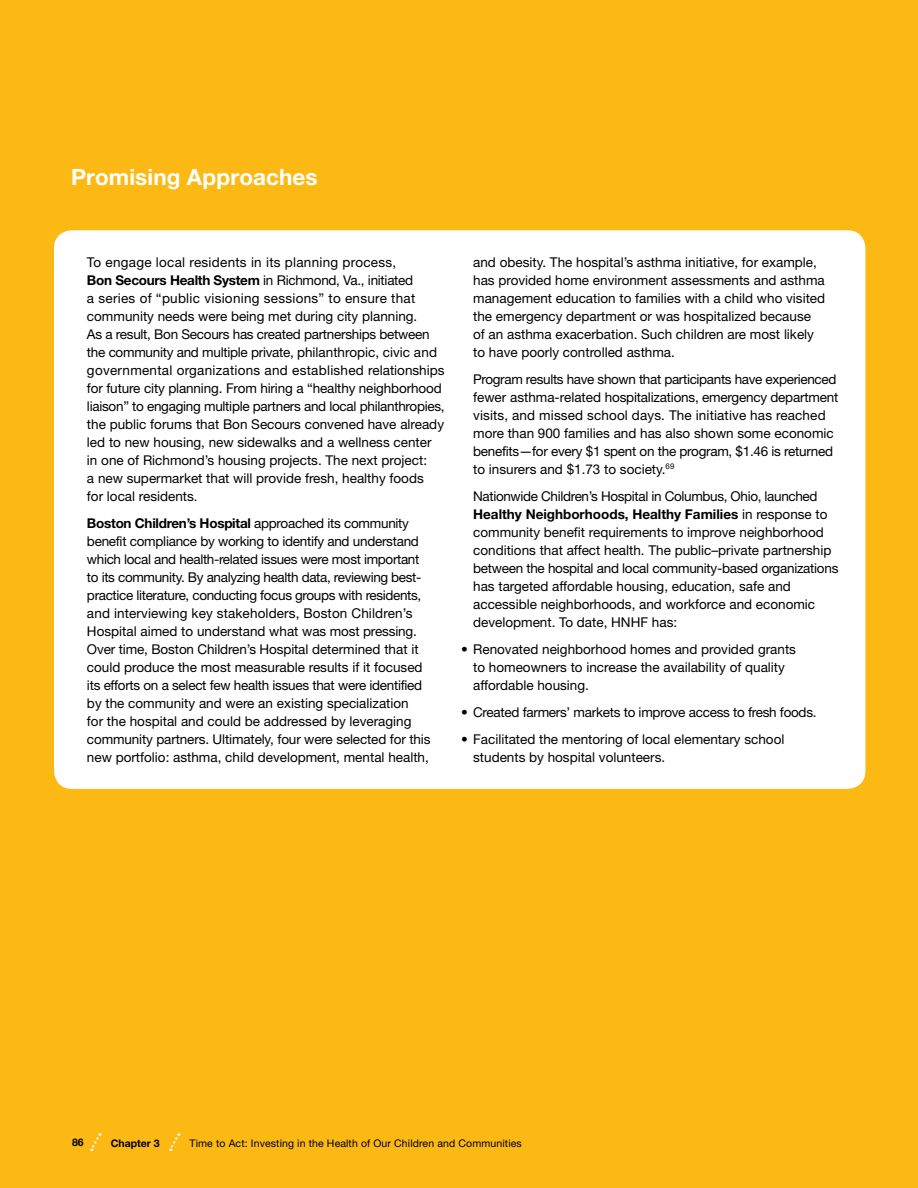
<style>
.page{position:relative;width:918px;height:1188px;background:#fdb913}
.page>*{position:absolute;margin:0;border:0;box-sizing:border-box;transform-origin:0 0}
.t1{font:700 22.5px "Helvetica Neue LT Pro";letter-spacing:.005em;color:#fff}
.t2{font:13.5px/18px "Helvetica Neue LT Pro";color:#000}
.t3{font:13.5px "Helvetica Neue LT Pro";letter-spacing:-.02em;color:#000}
.t4{font:10.5px "Helvetica Neue LT Pro";letter-spacing:.01em;color:#000}
.t5{font:700 10.5px "Helvetica Neue LT Pro";color:#000}
.s1{font-weight:700}
</style>
<div class="page">
<div style="left:54px;top:230px;width:811px;height:559px;background:#fff;border-radius:18px"></div>
<svg style="left:90px;top:1133px;width:10px;height:18px"></svg>
<svg style="left:169px;top:1133px;width:10px;height:18px"></svg>
<h1 class="t1" style="left:71px;top:163px;width:248px">Promising Approaches</h1>
<p class="t2" style="left:87px;top:253px;width:359px">To engage local residents in its planning process,<br><span class="s1">Bon Secours Health System</span> in Richmond, Va., initiated<br>a series of “public visioning sessions” to ensure that community needs were being met during city planning.<br>As a result, Bon Secours has created partnerships between the community and multiple private, philanthropic, civic and governmental organizations and established relationships for future city planning. From hiring a “healthy neighborhood liaison” to engaging multiple partners and local philanthropies, the public forums that Bon Secours convened have already led to new housing, new sidewalks and a wellness center in one of Richmond’s housing projects. The next project:<br>a new supermarket that will provide fresh, healthy foods<br>for local residents.</p>
<p class="t2" style="left:87px;top:514px;width:345px"><span class="s1">Boston Children’s Hospital</span> approached its community benefit compliance by working to identify and understand which local and health-related issues were most important to its community. By analyzing health data, reviewing best&shy;practice literature, conducting focus groups with residents, and interviewing key stakeholders, Boston Children’s Hospital aimed to understand what was most pressing.<br>Over time, Boston Children’s Hospital determined that it could produce the most measurable results if it focused its efforts on a select few health issues that were identified by the community and were an existing specialization<br>for the hospital and could be addressed by leveraging community partners. Ultimately, four were selected for this new portfolio: asthma, child development, mental health,</p>
<p class="t2" style="left:473px;top:253px;width:354px">and obesity. The hospital’s asthma initiative, for example, has provided home environment assessments and asthma management education to families with a child who visited the emergency department or was hospitalized because of an asthma exacerbation. Such children are most likely to have poorly controlled asthma.</p>
<p class="t2" style="left:473px;top:370px;width:367px">Program results have shown that participants have experienced fewer asthma-related hospitalizations, emergency department visits, and missed school days. The initiative has reached more than 900 families and has also shown some economic benefits—for every $1 spent on the program, $1.46 is returned to insurers and $1.73 to society.<sup>69</sup></p>
<p class="t2" style="left:473px;top:487px;width:367px">Nationwide Children’s Hospital in Columbus, Ohio, launched <span class="s1">Healthy Neighborhoods, Healthy Families</span> in response to community benefit requirements to improve neighborhood conditions that affect health. The public–private partnership between the hospital and local community-based organizations has targeted affordable housing, education, safe and accessible neighborhoods, and workforce and economic development. To date, HNHF has:</p>
<p class="t2" style="left:473px;top:640px;width:324px;text-indent:-12px">• Renovated neighborhood homes and provided grants to homeowners to increase the availability of quality affordable housing.</p>
<p class="t3" style="left:461px;top:704px;width:357px">• Created farmers’ markets to improve access to fresh foods.</p>
<p class="t2" style="left:473px;top:730px;width:313px;text-indent:-12px">• Facilitated the mentoring of local elementary school students by hospital volunteers.</p>
<p class="t5" style="left:72px;top:1136px;width:13px">86</p>
<p class="t5" style="left:111px;top:1137px;width:51px">Chapter 3</p>
<p class="t4" style="left:190px;top:1137px;width:334px">Time to Act: Investing in the Health of Our Children and Communities</p>
</div>
